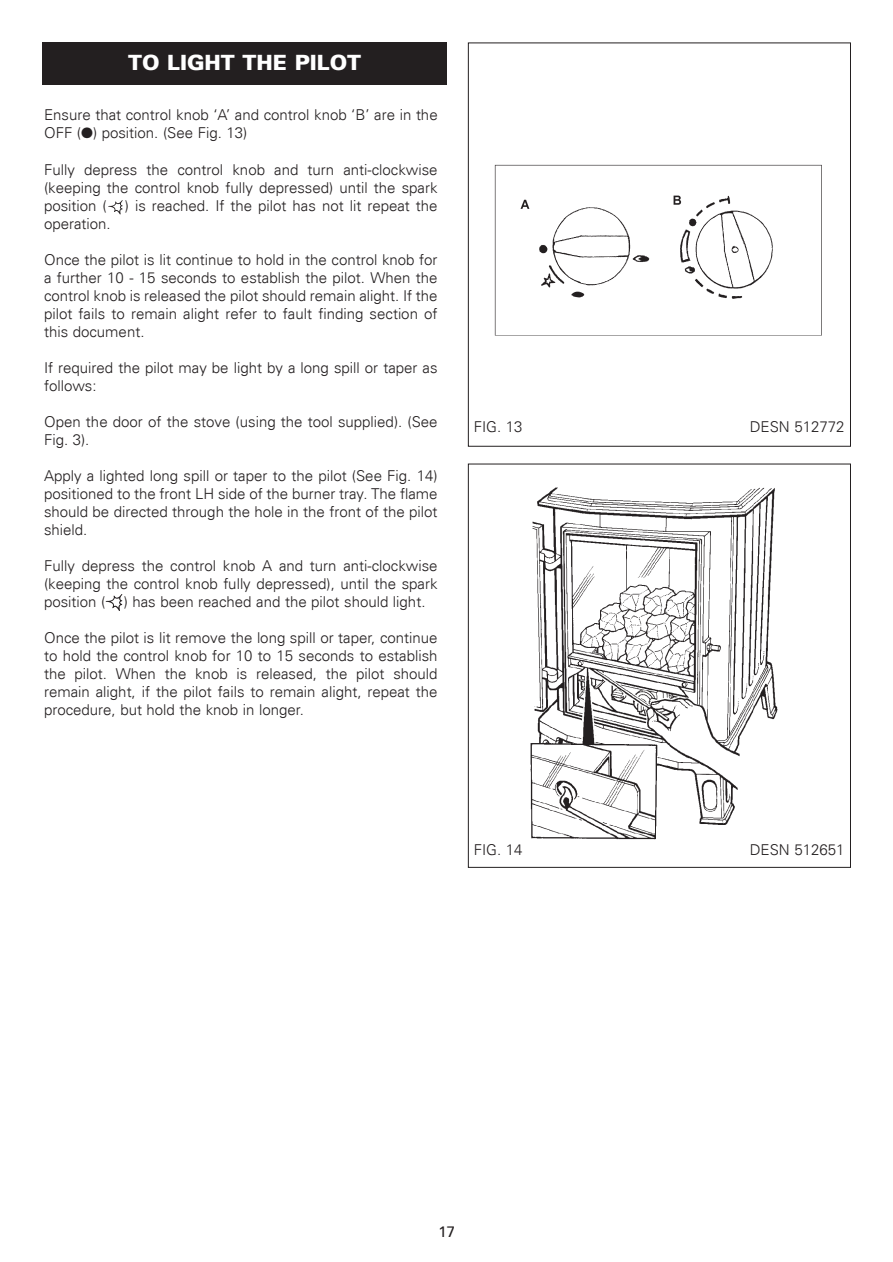
<style>
.page{position:relative;width:893px;height:1262px;background:#fff}
.page>*{position:absolute;margin:0;border:0;box-sizing:border-box;transform-origin:0 0}
.t1{font:900 21px "Univers";color:#fff}
.t2{font:300 15px/18px "Univers";color:#231f20;text-align:justify}
.t3{font:15px "Univers";color:#231f20}
</style>
<div class="page">
<div style="left:43px;top:43px;width:403px;height:42px;background:#231f20"></div>
<img style="left:105px;top:594px;width:18px;height:17px">
<img style="left:494px;top:164px;width:328px;height:172px">
<img style="left:530px;top:487px;width:248px;height:353px">
<img style="left:108px;top:200px;width:15px;height:15px">
<h1 class="t1" style="left:128px;top:55px;width:235px">TO LIGHT THE PILOT</h1>
<p class="t2" style="left:44px;top:105px;width:395px">Ensure that control knob ‘A’ and control knob ‘B’ are in the<br>OFF (●) position. (See Fig. 13)</p>
<p class="t2" style="left:44px;top:160px;width:395px">Fully depress the control knob and turn anti-clockwise (keeping the control knob fully depressed) until the spark position ( ) is reached. If the pilot has not lit repeat the operation.</p>
<p class="t2" style="left:44px;top:250px;width:395px">Once the pilot is lit continue to hold in the control knob for a further 10 - 15 seconds to establish the pilot. When the control knob is released the pilot should remain alight. If the pilot fails to remain alight refer to fault finding section of this document.</p>
<p class="t2" style="left:44px;top:358px;width:395px">If required the pilot may be light by a long spill or taper as follows:</p>
<p class="t2" style="left:44px;top:412px;width:395px">Open the door of the stove (using the tool supplied). (See<br>Fig. 3).</p>
<p class="t2" style="left:44px;top:466px;width:395px">Apply a lighted long spill or taper to the pilot (See Fig. 14) positioned to the front LH side of the burner tray. The flame should be directed through the hole in the front of the pilot shield.</p>
<p class="t2" style="left:44px;top:556px;width:395px">Fully depress the control knob A and turn anti-clockwise (keeping the control knob fully depressed), until the spark position ( ) has been reached and the pilot should light.</p>
<p class="t2" style="left:44px;top:628px;width:395px">Once the pilot is lit remove the long spill or taper, continue to hold the control knob for 10 to 15 seconds to establish the pilot. When the knob is released, the pilot should remain alight, if the pilot fails to remain alight, repeat the procedure, but hold the knob in longer.</p>
<p class="t2" style="left:473px;top:418px;width:50px">FIG. 13</p>
<p class="t2" style="left:473px;top:841px;width:50px">FIG. 14</p>
<p class="t3" style="left:438px;top:1223px;width:18px">17</p>
<p class="t2" style="left:749px;top:418px;width:96px">DESN 512772</p>
<p class="t2" style="left:749px;top:841px;width:96px">DESN 512651</p>
</div>
